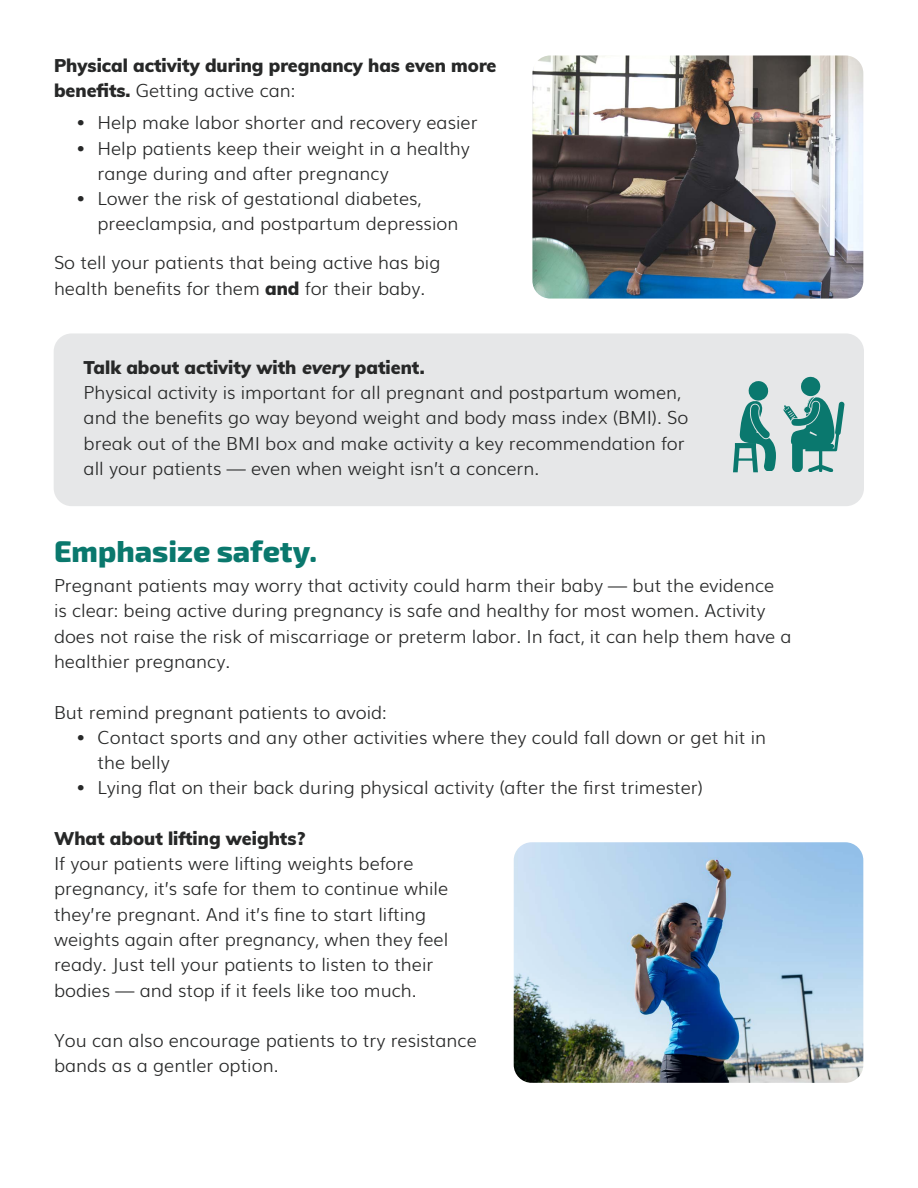
<style>
.page{position:relative;width:918px;height:1188px;background:#fff}
.page>*{position:absolute;margin:0;border:0;box-sizing:border-box;transform-origin:0 0}
.t1{font:800 30px "Exo 2";color:#0a786d}
.t2{font:300 18px/25.3px "Muli";color:#272828}
.t3{font:900 18px/25.3px "Muli";color:#272828}
.s1{font-weight:300}
.s2{font-weight:900}
.s3{font-weight:900;font-style:italic}
</style>
<div class="page">
<img style="left:532px;top:56px;width:331px;height:243px">
<img style="left:514px;top:842px;width:349px;height:241px">
<div style="left:54px;top:333px;width:810px;height:173px;background:#e6e7e8;border-radius:18px"></div>
<svg style="left:733px;top:381px;width:43px;height:91px"></svg>
<svg style="left:783px;top:376px;width:61px;height:95px"></svg>
<p class="t3" style="left:54px;top:52px;width:444px">Physical activity during pregnancy has even more benefits. <span class="s1">Getting active can:</span></p>
<p class="t2" style="left:76px;top:109px;width:403px">• Help make labor shorter and recovery easier</p>
<p class="t2" style="left:98px;top:134px;width:374px;text-indent:-21px">• Help patients keep their weight in a healthy range during and after pregnancy</p>
<p class="t2" style="left:98px;top:185px;width:362px;text-indent:-21px">• Lower the risk of gestational diabetes, preeclampsia, and postpartum depression</p>
<p class="t2" style="left:54px;top:249px;width:388px">So tell your patients that being active has big health benefits for them <span class="s2">and</span> for their baby.</p>
<p class="t2" style="left:84px;top:354px;width:606px"><span class="s2">Talk about activity with</span> <span class="s3">every</span> <span class="s2">patient.<br></span>Physical activity is important for all pregnant and postpartum women, and the benefits go way beyond weight and body mass index (BMI). So break out of the BMI box and make activity a key recommendation for all your patients — even when weight isn’t a concern.</p>
<h1 class="t1" style="left:54px;top:533px;width:265px">Emphasize safety.</h1>
<p class="t2" style="left:54px;top:572px;width:739px">Pregnant patients may worry that activity could harm their baby — but the evidence is clear: being active during pregnancy is safe and healthy for most women. Activity does not raise the risk of miscarriage or preterm labor. In fact, it can help them have a healthier pregnancy.</p>
<p class="t2" style="left:54px;top:698px;width:334px">But remind pregnant patients to avoid:</p>
<p class="t2" style="left:98px;top:723px;width:670px;text-indent:-21px">• Contact sports and any other activities where they could fall down or get hit in the belly</p>
<p class="t2" style="left:76px;top:774px;width:628px">• Lying flat on their back during physical activity (after the first trimester)</p>
<p class="t3" style="left:54px;top:825px;width:253px">What about lifting weights?</p>
<p class="t2" style="left:54px;top:850px;width:396px">If your patients were lifting weights before pregnancy, it’s safe for them to continue while they’re pregnant. And it’s fine to start lifting weights again after pregnancy, when they feel ready. Just tell your patients to listen to their bodies — and stop if it feels like too much.</p>
<p class="t2" style="left:54px;top:1027px;width:424px">You can also encourage patients to try resistance bands as a gentler option.</p>
</div>
